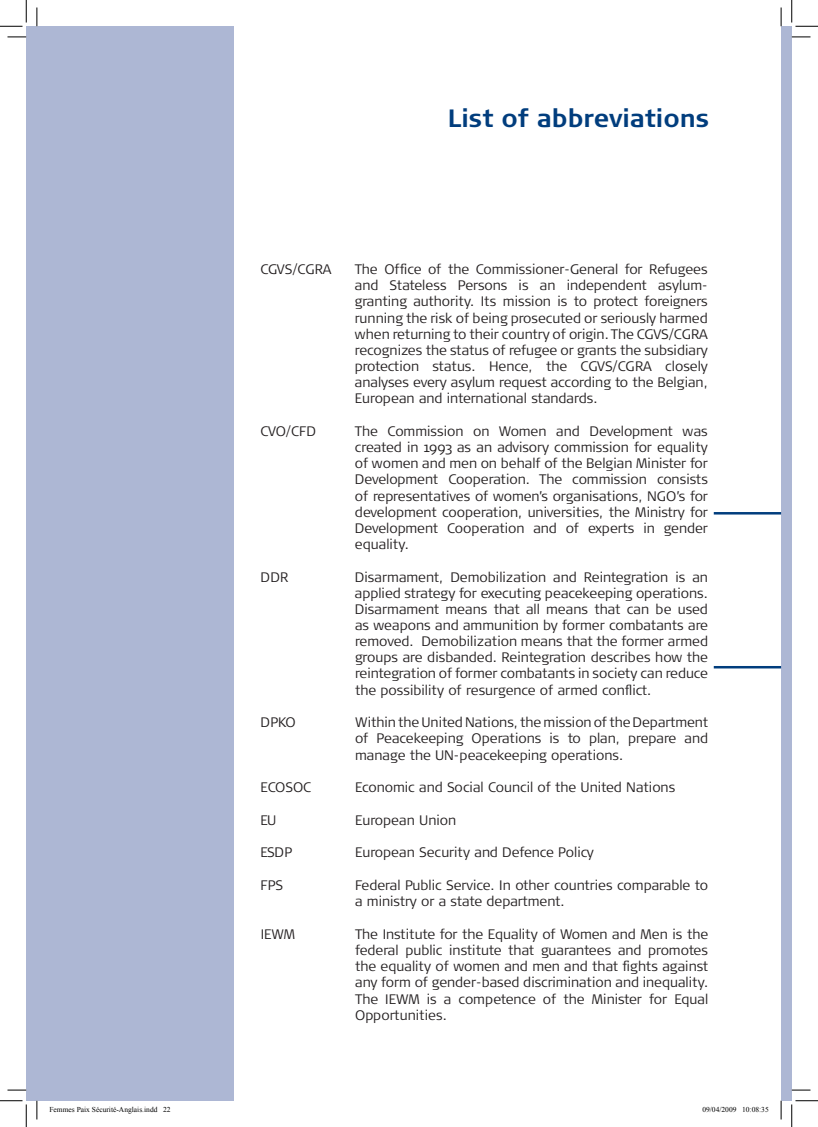
<style>
.page{position:relative;width:818px;height:1127px;background:#fff}
.page>*{position:absolute;margin:0;border:0;box-sizing:border-box;transform-origin:0 0}
.t1{font:700 25px "Signa OT";color:#013d7d}
.t2{font:300 13.75px/16.1px "Signa OT";color:#231f20;text-align:justify}
.t3{font:7.5px "Times New Roman";color:#000}
</style>
<div class="page">
<div style="left:781px;top:26px;width:11px;height:1074px;background:#adb7d4"></div>
<div style="left:26px;top:26px;width:207px;height:1074px;background:#adb7d4"></div>
<hr style="left:714px;top:512px;width:67px;height:2px;background:#013d7d">
<hr style="left:714px;top:665px;width:67px;height:3px;background:#013d7d">
<svg style="left:8px;top:36px;width:18px;height:2px"></svg>
<svg style="left:792px;top:36px;width:18px;height:2px"></svg>
<svg style="left:8px;top:1089px;width:18px;height:1px"></svg>
<svg style="left:792px;top:1089px;width:18px;height:1px"></svg>
<svg style="left:36px;top:8px;width:2px;height:18px"></svg>
<svg style="left:36px;top:1100px;width:2px;height:19px"></svg>
<svg style="left:780px;top:8px;width:2px;height:18px"></svg>
<svg style="left:780px;top:1100px;width:2px;height:19px"></svg>
<svg style="left:0;top:0;width:27px;height:27px"></svg>
<svg style="left:0;top:1100px;width:27px;height:26px"></svg>
<svg style="left:791px;top:0;width:27px;height:27px"></svg>
<svg style="left:791px;top:1100px;width:27px;height:26px"></svg>
<h1 class="t1" style="left:448px;top:103px;width:263px">List of abbreviations</h1>
<p class="t2" style="left:260px;top:261px;width:73px">CGVS/CGRA</p>
<p class="t2" style="left:355px;top:261px;width:355px">The Office of the Commissioner-General for Refugees and Stateless Persons is an independent asylum&shy;granting authority. Its mission is to protect foreigners running the risk of being prosecuted or seriously harmed when returning to their country of origin. The CGVS/CGRA recognizes the status of refugee or grants the subsidiary protection status. Hence, the CGVS/CGRA closely analyses every asylum request according to the Belgian, European and international standards.</p>
<p class="t2" style="left:260px;top:423px;width:57px">CVO/CFD</p>
<p class="t2" style="left:355px;top:423px;width:355px">The Commission on Women and Development was created in 1993 as an advisory commission for equality of women and men on behalf of the Belgian Minister for Development Cooperation. The commission consists of representatives of women’s organisations, NGO’s for development cooperation, universities, the Ministry for Development Cooperation and of experts in gender equality.</p>
<p class="t2" style="left:260px;top:568px;width:30px">DDR</p>
<p class="t2" style="left:355px;top:568px;width:355px">Disarmament, Demobilization and Reintegration is an applied strategy for executing peacekeeping operations.<br>Disarmament means that all means that can be used as weapons and ammunition by former combatants are removed. Demobilization means that the former armed groups are disbanded. Reintegration describes how the reintegration of former combatants in society can reduce the possibility of resurgence of armed conflict.</p>
<p class="t2" style="left:261px;top:714px;width:37px">DPKO</p>
<p class="t2" style="left:355px;top:714px;width:355px">Within the United Nations, the mission of the Department of Peacekeeping Operations is to plan, prepare and manage the UN-peacekeeping operations.</p>
<p class="t2" style="left:261px;top:779px;width:52px">ECOSOC</p>
<p class="t2" style="left:355px;top:779px;width:322px">Economic and Social Council of the United Nations</p>
<p class="t2" style="left:261px;top:811px;width:17px">EU</p>
<p class="t2" style="left:355px;top:811px;width:103px">European Union</p>
<p class="t2" style="left:261px;top:844px;width:33px">ESDP</p>
<p class="t2" style="left:355px;top:844px;width:240px">European Security and Defence Policy</p>
<p class="t2" style="left:261px;top:877px;width:24px">FPS</p>
<p class="t2" style="left:355px;top:877px;width:355px">Federal Public Service. In other countries comparable to a ministry or a state department.</p>
<p class="t2" style="left:261px;top:925px;width:36px">IEWM</p>
<p class="t2" style="left:355px;top:925px;width:355px">The Institute for the Equality of Women and Men is the federal public institute that guarantees and promotes the equality of women and men and that fights against any form of gender-based discrimination and inequality.<br>The IEWM is a competence of the Minister for Equal Opportunities.</p>
<p class="t3" style="left:49px;top:1104px;width:123px">Femmes Paix Sécurité-Anglais.indd 22</p>
<p class="t3" style="left:702px;top:1104px;width:68px">09/04/2009 10:08:35</p>
</div>
